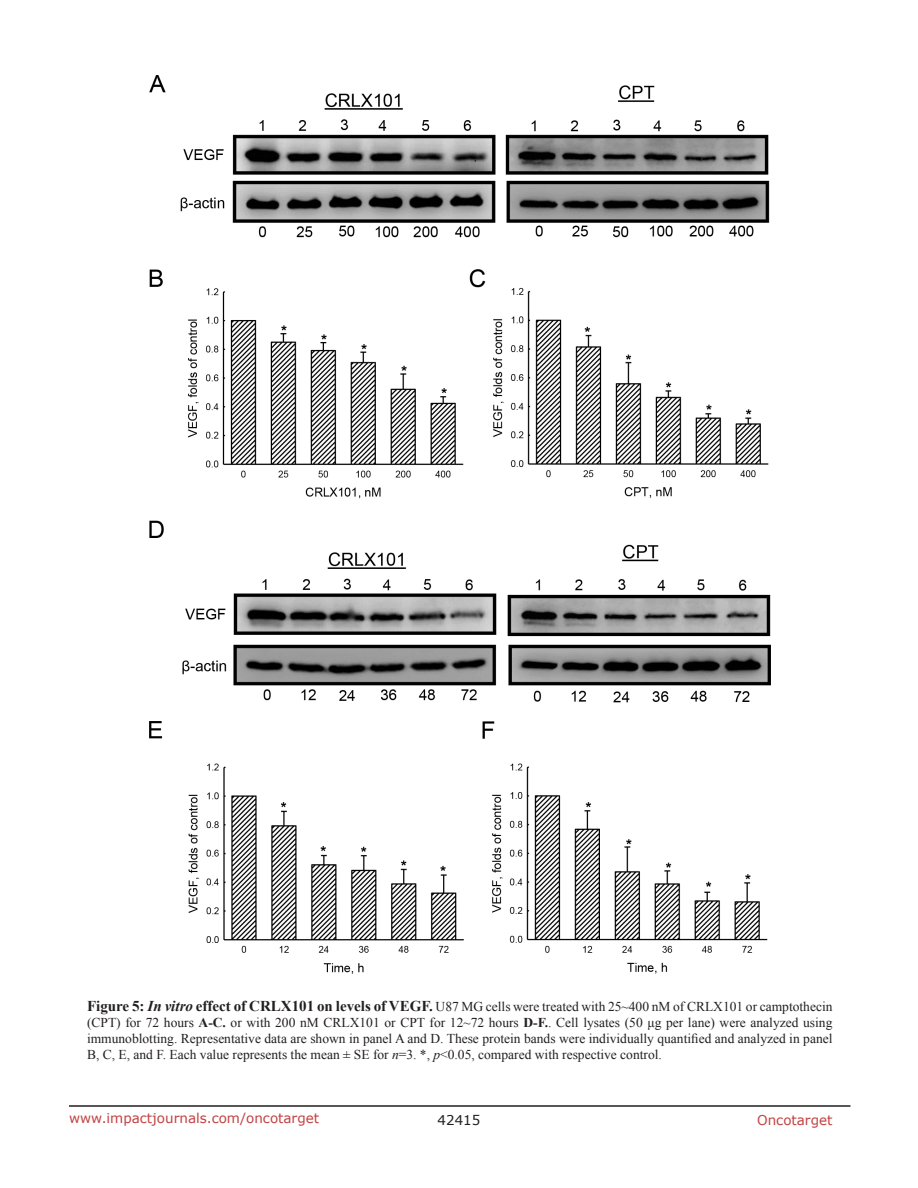
<style>
.page{position:relative;width:918px;height:1188px;background:#fff}
.page>*{position:absolute;margin:0;border:0;box-sizing:border-box;transform-origin:0 0}
.t1{font:13.5px/16.2px "Times New Roman";color:#231f20;text-align:justify}
.t2{font:13.5px "Verdana";color:#c24141}
.t3{font:13.5px "Verdana";color:#231f20}
.s1{font-weight:700;font-size:15px}
.s2{font-weight:700;font-style:italic;font-size:15px}
.s3{font-weight:700}
.s4{font-style:italic}
</style>
<div class="page">
<hr style="left:69px;top:1105px;width:781px;height:2px;background:#231f20">
<img style="left:149px;top:75px;width:621px;height:898px">
<p class="t1" style="left:87px;top:998px;width:747px"><span class="s1">Figure 5:</span> <span class="s2">In vitro</span> <span class="s1">effect of CRLX101 on levels of VEGF.</span> U87 MG cells were treated with 25~400 nM of CRLX101 or camptothecin (CPT) for 72 hours <span class="s3">A-C.</span> or with 200 nM CRLX101 or CPT for 12~72 hours <span class="s3">D-F.</span>. Cell lysates (50 μg per lane) were analyzed using immunoblotting. Representative data are shown in panel A and D. These protein bands were individually quantified and analyzed in panel B, C, E, and F. Each value represents the mean ± SE for <span class="s4">n</span>=3. *, <span class="s4">p</span>&lt;0.05, compared with respective control.</p>
<p class="t2" style="left:69px;top:1109px;width:252px">www.impactjournals.com/oncotarget</p>
<p class="t3" style="left:438px;top:1111px;width:44px">42415</p>
<p class="t2" style="left:757px;top:1111px;width:77px">Oncotarget</p>
</div>
